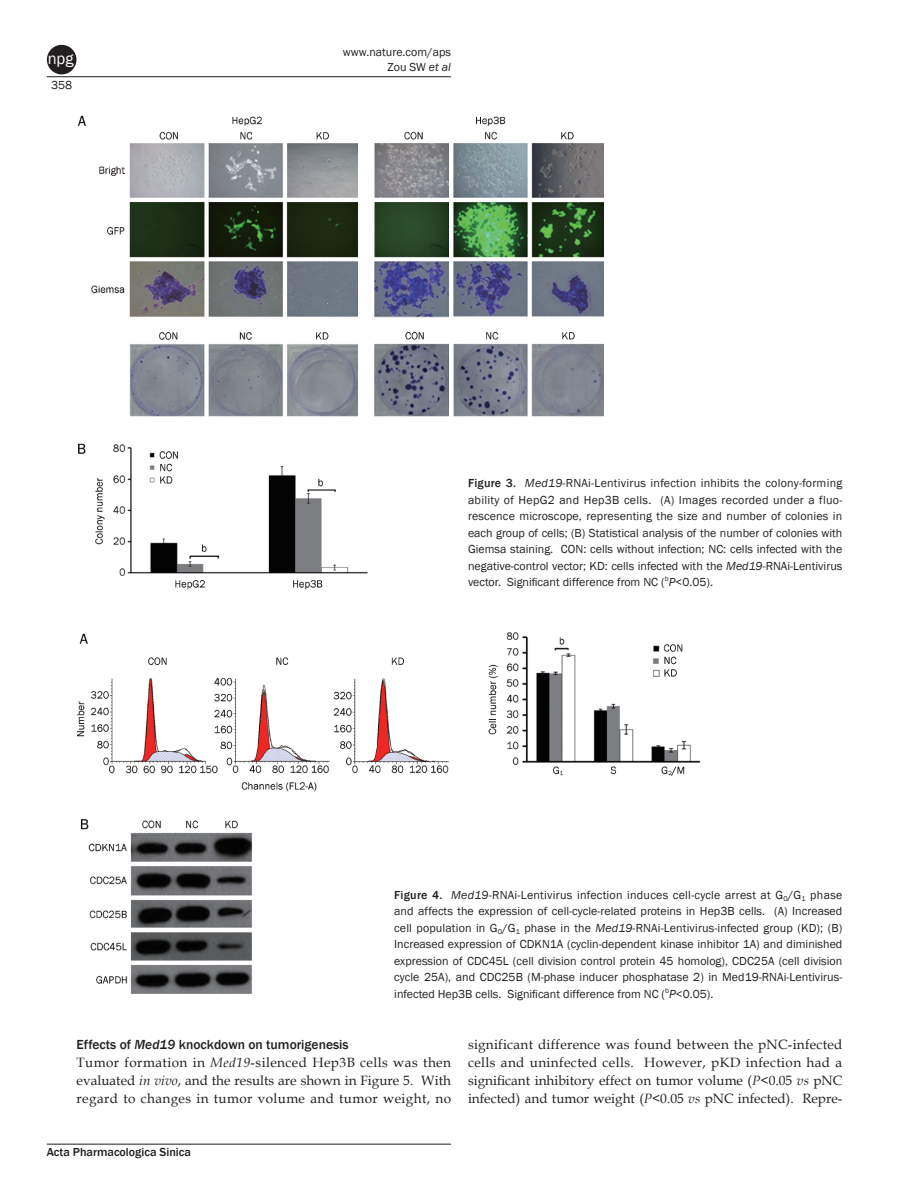
<style>
.page{position:relative;width:919px;height:1195px;background:#fff}
.page>*{position:absolute;margin:0;border:0;box-sizing:border-box;transform-origin:0 0}
.t1{font:16.5px "Franklin Gothic Book 2";color:#fff}
.t2{font:13.5px/18px "Book Antiqua";letter-spacing:.02em;color:#231f20;text-align:justify}
.t3{font:13.5px "Book Antiqua 2";color:#231f20}
.t4{font:13.5px "Book Antiqua";color:#231f20}
.t5{font:500 13.5px "Franklin Gothic";color:#231f20}
.t6{font:12px/16.5px "Franklin Gothic";color:#231f20}
.t7{font:12px/15px "Franklin Gothic Book 2";color:#231f20;text-align:right}
.t8{font:12px/16.5px "Franklin Gothic";letter-spacing:.02em;color:#231f20}
.t9{font:500 12px "Franklin Gothic";color:#231f20}
.s1{font-family:"Franklin Gothic";font-style:italic}
.s2{font-weight:500}
.s3{font-style:italic}
.s4{font-family:"Franklin Gothic Book 2"}
.s5{font-family:"Book Antiqua";font-style:italic}
.s6{font-family:"Book Antiqua"}
</style>
<div class="page">
<hr style="left:47px;top:76px;width:404px;height:1px;background:#231f20">
<hr style="left:47px;top:1144px;width:404px;height:1px;background:#231f20">
<div style="left:47px;top:45px;width:29px;height:29px;background:#231f20;border-radius:50%"></div>
<img style="left:77px;top:115px;width:526px;height:475px">
<img style="left:77px;top:632px;width:624px;height:361px">
<h1 class="t1" style="left:48px;top:48px;width:27px">npg</h1>
<p class="t7" style="left:51px;top:77px;width:23px">358</p>
<p class="t7" style="left:343px;top:45px;width:110px">www.nature.com/aps<br>Zou SW <span class="s1">et al</span></p>
<p class="t8" style="left:468px;top:475px;width:376px"><span class="s2">Figure 3.</span> <span class="s3">Med19</span>-RNAi-Lentivirus infection inhibits the colony-forming ability of HepG2 and Hep3B cells. (A) Images recorded under a fluo-</p>
<p class="t7" style="left:468px;top:509px;width:376px">rescence microscope, representing the size and number of colonies in</p>
<p class="t6" style="left:468px;top:525px;width:376px"><span class="s4">each group of cells; (B) s</span>tatistical analysis of the number of colonies with</p>
<p class="t7" style="left:468px;top:541px;width:376px;line-height:16.5px;text-align:left">Giemsa staining. CON: cells without infection; NC: cells infected with the negative-control vector; KD: cells infected with the <span class="s1">Med19</span>-RNAi-Lentivirus</p>
<p class="t6" style="left:468px;top:574px;width:246px">vector. Significant difference from NC (<sup>b</sup><span class="s3">P</span><span class="s4">&lt;0.05).</span></p>
<p class="t6" style="left:394px;top:887px;width:449px"><span class="s2">Figure 4.</span> <span class="s3">Med19</span>-RNAi-Lentivirus infection induces cell-cycle arrest at G<sub>0</sub><span class="s4">/G</span><sub>1</sub> <span class="s4">phase </span>and affects the expression of cell-cycle-related proteins in Hep3B cells. (A) Increased</p>
<p class="t7" style="left:394px;top:920px;width:449px">cell population in G<sub>0</sub>/G<sub>1</sub> phase in the <span class="s1">Med19</span>-RNAi-Lentivirus-infected group (KD); (B)</p>
<p class="t6" style="left:394px;top:936px;width:449px"><span class="s4">i</span> ncreased expression of CDKN1A (cyclin-dependent kinase inhibitor 1A) and diminished</p>
<p class="t7" style="left:394px;top:953px;width:449px">expression of CDC45L (cell division control protein 45 homolog), CDC25A (cell division</p>
<p class="t6" style="left:394px;top:969px;width:449px">cycle 25A), and CDC25B (M-phase inducer phosphatase 2) in Med19-RNAi-Lentivirus&shy;infected Hep3B cells. Significant difference from NC (<sup>b</sup><span class="s3">P</span><span class="s4">&lt;0.05).</span></p>
<p class="t5" style="left:77px;top:1036px;width:273px">Effects of <span class="s3">Med19</span> knockdown on tumorigenesis</p>
<p class="t2" style="left:77px;top:1053px;width:376px">Tumor formation in <span class="s3">Med19</span>-silenced Hep3B cells was then evaluated <span class="s3">in vivo</span>, and the results are shown in Figure 5. With regard to changes in tumor volume and tumor weight, no</p>
<p class="t9" style="left:47px;top:1144px;width:145px">Acta Pharmacologica Sinica</p>
<p class="t2" style="left:468px;top:1035px;width:376px">significant difference was found between the pNC-infected cells and uninfected cells. However, pKD infection had a</p>
<p class="t3" style="left:468px;top:1071px;width:376px">significant inhibitory effect on tumor volume (<span class="s5">P</span><span class="s6">&lt;0.05</span> <span class="s5">vs</span> <span class="s6">pNC</span></p>
<p class="t4" style="left:468px;top:1089px;width:376px">infected) and tumor weight (<span class="s3">P</span>&lt;0.05 <span class="s3">vs</span> pNC infected). Repre-</p>
</div>
